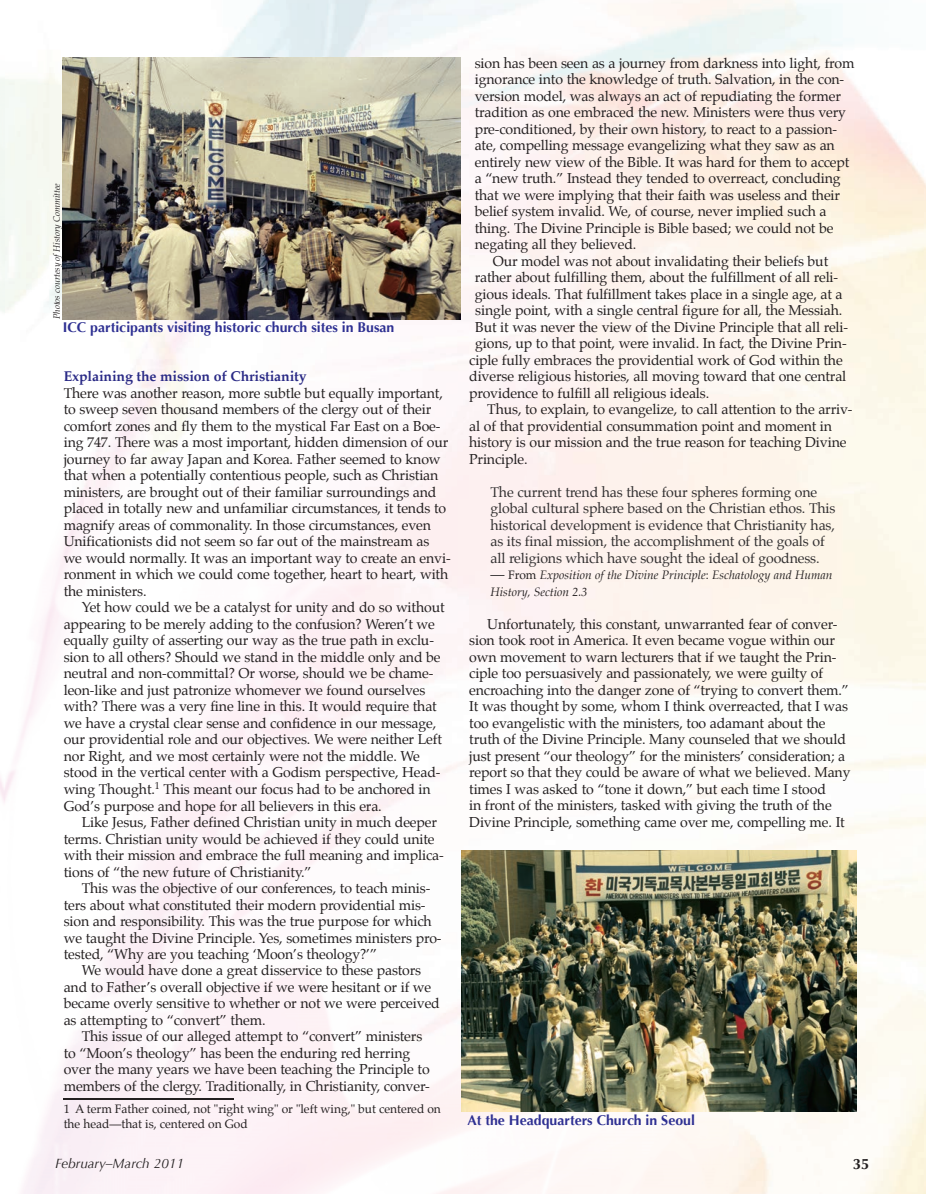
<style>
.page{position:relative;width:926px;height:1194px;background:#fff}
.page>*{position:absolute;margin:0;border:0;box-sizing:border-box;transform-origin:0 0}
.t1{font:700 15px "Optima";color:#231f20}
.t2{font:14.1px/16.5px "Palatino";letter-spacing:-.01em;color:#231f20}
.t3{font:14.1px/16.5px "Palatino";letter-spacing:-.01em;color:#312f30}
.t4{font:700 14.1px "Optima";color:#2e3092}
.t5{font:700 14.1px "Palatino";letter-spacing:-.01em;color:#2a2a86}
.t6{font:italic 13.5px "Optima";color:#231f20}
.t7{font:12px/14.4px "Palatino";color:#231f20}
.t8{font:italic 12px/16.5px "Palatino";color:#231f20}
.t9{font:italic 9px "Palatino";letter-spacing:-.01em;color:#231f20}
.s1{font-style:normal;font-size:14.1px;color:#312f30}
.s2{font-style:normal}
</style>
<div class="page">
<img style="left:0;top:0;width:926px;height:1194px">
<hr style="left:64px;top:1098px;width:170px;height:2px;background:#231f20">
<img style="left:461px;top:850px;width:396px;height:261px">
<img style="left:63px;top:58px;width:397px;height:261px">
<svg style="left:0;top:0;width:5px;height:5px"></svg>
<svg style="left:0;top:1189px;width:5px;height:5px"></svg>
<svg style="left:921px;top:0;width:5px;height:5px"></svg>
<svg style="left:921px;top:1189px;width:5px;height:5px"></svg>
<p class="t9" style="left:51px;top:319px;width:137px;rotate:-90deg">Photos courtesy ofHistory Committee</p>
<p class="t4" style="left:63px;top:319px;width:333px">ICC participants visiting historic church sites in Busan</p>
<p class="t5" style="left:64px;top:368px;width:244px">Explaining the mission of Christianity</p>
<p class="t2" style="left:64px;top:386px;width:389px">There was another reason, more subtle but equally important, to sweep seven thousand members of the clergy out of their comfort zones and fly them to the mystical Far East on a Boe&shy;ing 747. There was a most important, hidden dimension of our journey to far away Japan and Korea. Father seemed to know that when a potentially contentious people, such as Christian ministers, are brought out of their familiar surroundings and placed in totally new and unfamiliar circumstances, it tends to magnify areas of commonality. In those circumstances, even Unificationists did not seem so far out of the mainstream as we would normally. It was an important way to create an envi&shy;ronment in which we could come together, heart to heart, with the ministers.</p>
<p class="t2" style="left:64px;top:600px;width:382px;text-indent:18px">Yet how could we be a catalyst for unity and do so without appearing to be merely adding to the confusion? Weren’t we equally guilty of asserting our way as the true path in exclu&shy;sion to all others? Should we stand in the middle only and be neutral and non-committal? Or worse, should we be chame&shy;leon-like and just patronize whomever we found ourselves with? There was a very fine line in this. It would require that we have a crystal clear sense and confidence in our message, our providential role and our objectives. We were neither Left nor Right, and we most certainly were not the middle. We stood in the vertical center with a Godism perspective, Head&shy;wing Thought.<sup>1</sup> This meant our focus had to be anchored in God’s purpose and hope for all believers in this era.</p>
<p class="t2" style="left:64px;top:815px;width:382px;text-indent:18px">Like Jesus, Father defined Christian unity in much deeper terms. Christian unity would be achieved if they could unite with their mission and embrace the full meaning and implica&shy;tions of “the new future of Christianity.”</p>
<p class="t2" style="left:64px;top:881px;width:379px;text-indent:18px">This was the objective of our conferences, to teach minis&shy;ters about what constituted their modern providential mis&shy;sion and responsibility. This was the true purpose for which we taught the Divine Principle. Yes, sometimes ministers pro&shy;tested, “Why are you teaching ‘Moon’s theology?’”</p>
<p class="t2" style="left:64px;top:963px;width:378px;text-indent:18px">We would have done a great disservice to these pastors and to Father’s overall objective if we were hesitant or if we became overly sensitive to whether or not we were perceived as attempting to “convert” them.</p>
<p class="t2" style="left:64px;top:1029px;width:368px;text-indent:18px">This issue of our alleged attempt to “convert” ministers to “Moon’s theology” has been the enduring red herring over the many years we have been teaching the Principle to members of the clergy. Traditionally, in Christianity, conver-</p>
<p class="t7" style="left:64px;top:1103px;width:379px">1 A term Father coined, not "right wing" or "left wing," but centered on the head—that is, centered on God</p>
<p class="t2" style="left:475px;top:56px;width:381px">sion has been seen as a journey from darkness into light, from</p>
<p class="t2" style="left:475px;top:73px;width:371px">ignorance into the knowledge of truth. Salvation, in the con-</p>
<p class="t2" style="left:475px;top:89px;width:368px">version model, was always an act of repudiating the former</p>
<p class="t2" style="left:475px;top:105px;width:373px">tradition as one embraced the new. Ministers were thus very</p>
<p class="t2" style="left:475px;top:122px;width:364px">pre-conditioned, by their own history, to react to a passion-</p>
<p class="t2" style="left:475px;top:138px;width:362px">ate, compelling message evangelizing what they saw as an</p>
<p class="t2" style="left:475px;top:155px;width:376px">entirely new view of the Bible. It was hard for them to accept</p>
<p class="t2" style="left:475px;top:171px;width:368px">a “new truth.” Instead they tended to overreact, concluding</p>
<p class="t2" style="left:475px;top:188px;width:367px">that we were implying that their faith was useless and their</p>
<p class="t2" style="left:475px;top:204px;width:353px">belief system invalid. We, of course, never implied such a</p>
<p class="t2" style="left:475px;top:221px;width:360px">thing. The Divine Principle is Bible based; we could not be</p>
<p class="t2" style="left:475px;top:237px;width:163px">negating all they believed.</p>
<p class="t2" style="left:493px;top:254px;width:337px">Our model was not about invalidating their beliefs but</p>
<p class="t2" style="left:475px;top:270px;width:365px">rather about fulfilling them, about the fulfillment of all reli-</p>
<p class="t2" style="left:475px;top:287px;width:369px">gious ideals. That fulfillment takes place in a single age, at a</p>
<p class="t2" style="left:475px;top:303px;width:369px">single point, with a single central figure for all, the Messiah.</p>
<p class="t2" style="left:475px;top:320px;width:375px">But it was never the view of the Divine Principle that all reli-</p>
<p class="t2" style="left:475px;top:336px;width:373px">gions, up to that point, were invalid. In fact, the Divine Prin-</p>
<p class="t2" style="left:469px;top:353px;width:375px">ciple fully embraces the providential work of God within the</p>
<p class="t2" style="left:469px;top:369px;width:379px">diverse religious histories, all moving toward that one central</p>
<p class="t2" style="left:469px;top:386px;width:241px">providence to fulfill all religious ideals.</p>
<p class="t2" style="left:487px;top:402px;width:367px">Thus, to explain, to evangelize, to call attention to the arriv-</p>
<p class="t2" style="left:469px;top:419px;width:364px">al of that providential consummation point and moment in</p>
<p class="t2" style="left:469px;top:435px;width:379px">history is our mission and the true reason for teaching Divine</p>
<p class="t2" style="left:469px;top:452px;width:60px">Principle.</p>
<p class="t3" style="left:490px;top:485px;width:347px">The current trend has these four spheres forming one global cultural sphere based on the Christian ethos. This historical development is evidence that Christianity has, as its final mission, the accomplishment of the goals of all religions which have sought the ideal of goodness.</p>
<p class="t8" style="left:490px;top:568px;width:343px"><span class="s1">—</span> <span class="s2">From</span> Exposition of the Divine Principle<span class="s2">:</span> Eschatology and Human<br>History, Section 2.3</p>
<p class="t2" style="left:469px;top:617px;width:383px;text-indent:18px">Unfortunately, this constant, unwarranted fear of conver&shy;sion took root in America. It even became vogue within our own movement to warn lecturers that if we taught the Prin&shy;ciple too persuasively and passionately, we were guilty of encroaching into the danger zone of “trying to convert them.” It was thought by some, whom I think overreacted, that I was too evangelistic with the ministers, too adamant about the truth of the Divine Principle. Many counseled that we should just present “our theology” for the ministers’ consideration; a report so that they could be aware of what we believed. Many times I was asked to “tone it down,” but each time I stood<br>in front of the ministers, tasked with giving the truth of the Divine Principle, something came over me, compelling me. It</p>
<p class="t4" style="left:467px;top:1112px;width:229px">At the Headquarters Church in Seoul</p>
<p class="t6" style="left:55px;top:1155px;width:130px">February–March 2011</p>
<p class="t1" style="left:853px;top:1155px;width:18px">35</p>
</div>
